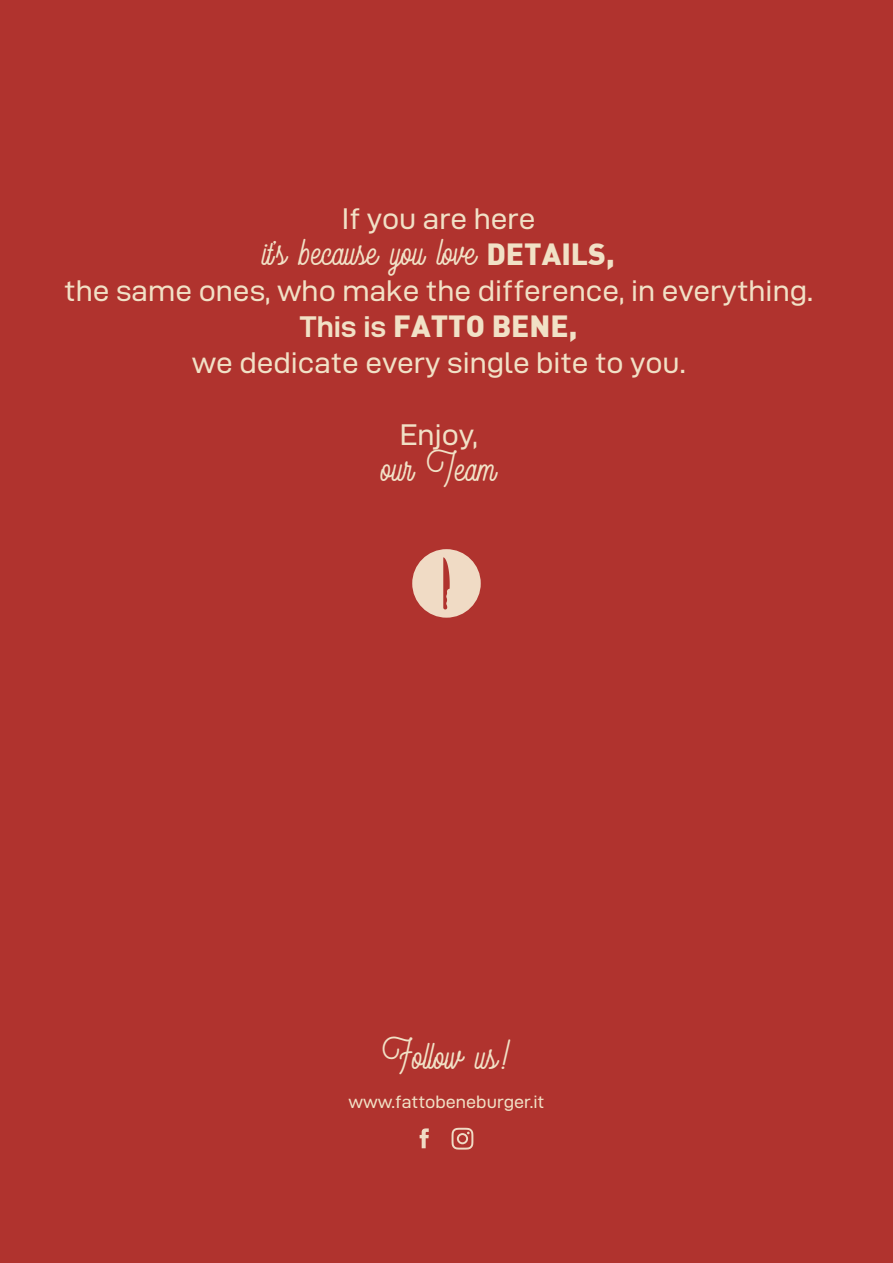
<style>
.page{position:relative;width:893px;height:1263px;background:#b0332e}
.page>*{position:absolute;margin:0;border:0;box-sizing:border-box;transform-origin:0 0}
.t1{font:45px "Thirdlone";color:#f1e1c6}
.t2{font:30px "D DIN Exp";color:#f1e1c6}
.t3{font:900 30px "DIN";color:#f1e1c6}
.t4{font:18px "D DIN Exp";color:#f1e1c6}
.s1{font-family:"DIN";font-weight:900;font-size:30px}
.s2{font-family:"D DIN Exp Bold";font-weight:400}
</style>
<div class="page">
<svg style="left:412px;top:549px;width:69px;height:69px"></svg>
<svg style="left:420px;top:1128px;width:9px;height:20px"></svg>
<svg style="left:452px;top:1128px;width:21px;height:21px"></svg>
<p class="t2" style="left:342px;top:202px;width:195px">If you are here</p>
<p class="t1" style="left:263px;top:225px;width:353px">it’s because you love <span class="s1">DETAILS,</span></p>
<p class="t2" style="left:64px;top:274px;width:750px">the same ones, who make the difference, in everything.</p>
<p class="t3" style="left:300px;top:306px;width:279px"><span class="s2">This is</span> FATTO BENE,</p>
<p class="t2" style="left:192px;top:346px;width:495px">we dedicate every single bite to you.</p>
<p class="t2" style="left:400px;top:418px;width:79px">Enjoy,</p>
<p class="t1" style="left:381px;top:441px;width:117px">our Team</p>
<p class="t1" style="left:383px;top:1028px;width:129px">Follow us!</p>
<p class="t4" style="left:348px;top:1092px;width:198px">www.fattobeneburger.it</p>
</div>
